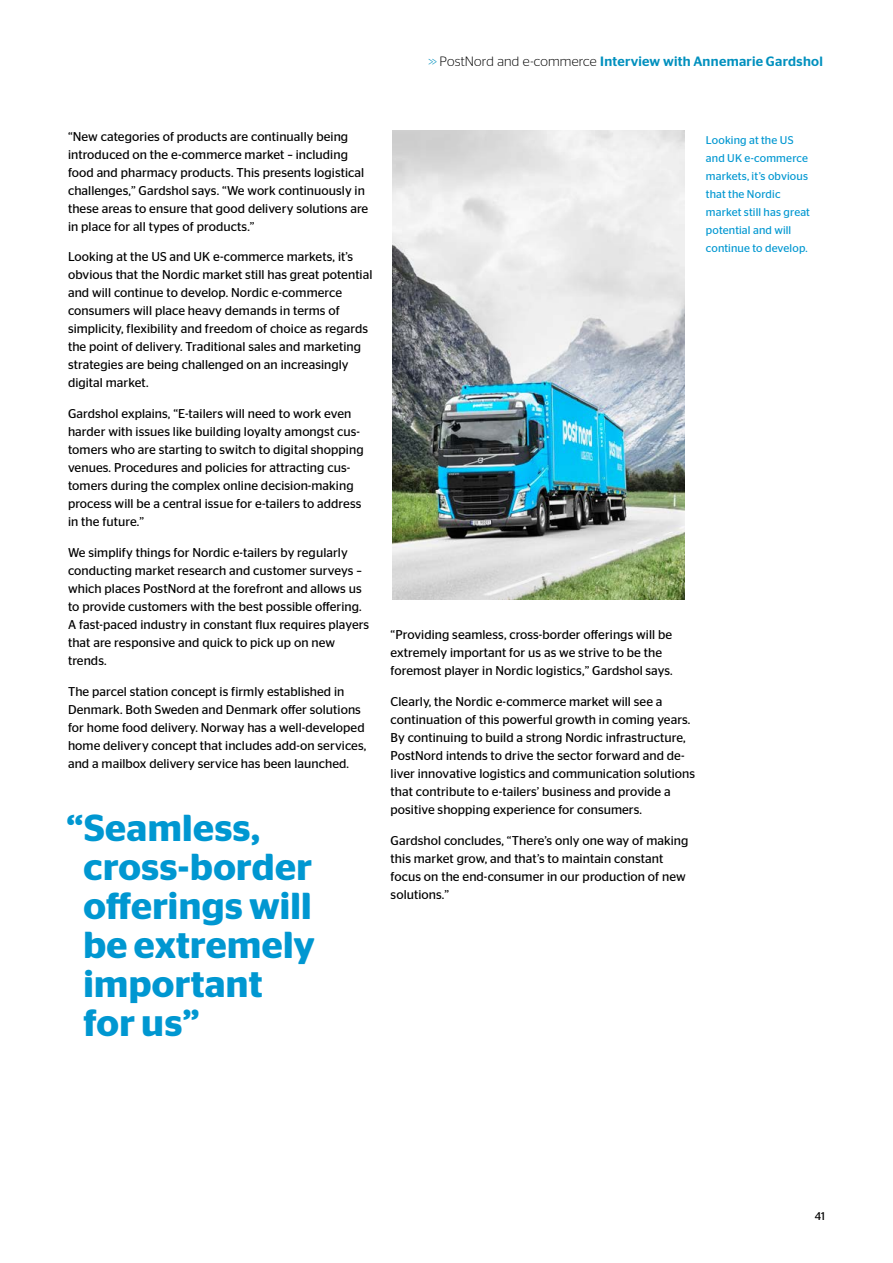
<style>
.page{position:relative;width:893px;height:1263px;background:#fff}
.page>*{position:absolute;margin:0;border:0;box-sizing:border-box;transform-origin:0 0}
.Styckeformat_1{font:600 37.5px/39px "Stag Sans";letter-spacing:.01em;color:#0097d1}
.Svart_vänster{font:500 13.5px "Stag Sans";letter-spacing:.02em;color:#0090be}
.Brödtext{font:12.75px/18px "Stag Sans";letter-spacing:.005em;color:#000}
.Bildtexter{font:11.25px/18px "Stag Sans";letter-spacing:.01em;color:#0097d1}
.t1{font:11.25px "Stag Sans";color:#000}
.s1{font-weight:300;font-size:13.2px}
.s2{font-weight:300;color:#000}
</style>
<div class="page">
<img style="left:392px;top:130px;width:293px;height:470px">
<p class="Svart_vänster" style="left:429px;top:54px;width:396px"><span class="s1">&gt;&gt;</span> <span class="s2">PostNord and e-commerce</span> Interview with Annemarie Gardshol</p>
<p class="Brödtext" style="left:68px;top:127px;width:302px">“New categories of products are continually being introduced on the e-commerce market – including food and pharmacy products. This presents logistical challenges,” Gardshol says. “We work continuously in these areas to ensure that good delivery solutions are in place for all types of products.”</p>
<p class="Brödtext" style="left:68px;top:248px;width:306px">Looking at the US and UK e-commerce markets, it’s obvious that the Nordic market still has great potential and will continue to develop. Nordic e-commerce consumers will place heavy demands in terms of simplicity, flexibility and freedom of choice as regards the point of delivery. Traditional sales and marketing strategies are being challenged on an increasingly digital market.</p>
<p class="Brödtext" style="left:68px;top:405px;width:297px">Gardshol explains, “E-tailers will need to work even harder with issues like building loyalty amongst cus&shy;tomers who are starting to switch to digital shopping venues. Procedures and policies for attracting cus&shy;tomers during the complex online decision-making process will be a central issue for e-tailers to address in the future.”</p>
<p class="Brödtext" style="left:68px;top:543px;width:303px">We simplify things for Nordic e-tailers by regularly conducting market research and customer surveys – which places PostNord at the forefront and allows us to provide customers with the best possible offering.<br>A fast-paced industry in constant flux requires players that are responsive and quick to pick up on new trends.</p>
<p class="Brödtext" style="left:68px;top:682px;width:300px">The parcel station concept is firmly established in Denmark. Both Sweden and Denmark offer solutions for home food delivery. Norway has a well-developed home delivery concept that includes add-on services, and a mailbox delivery service has been launched.</p>
<p class="Styckeformat_1" style="left:83px;top:808px;width:233px;text-indent:-17px">“Seamless, cross-border offerings will be extremely important for us”</p>
<p class="Bildtexter" style="left:706px;top:131px;width:106px">Looking at the US and UK e-commerce markets, it’s obvious that the Nordic market still has great potential and will continue to develop.</p>
<p class="Brödtext" style="left:391px;top:626px;width:284px">“Providing seamless, cross-border offerings will be extremely important for us as we strive to be the foremost player in Nordic logistics,” Gardshol says.</p>
<p class="Brödtext" style="left:391px;top:693px;width:306px">Clearly, the Nordic e-commerce market will see a continuation of this powerful growth in coming years.<br>By continuing to build a strong Nordic infrastructure, PostNord intends to drive the sector forward and de&shy;liver innovative logistics and communication solutions that contribute to e-tailers’ business and provide a positive shopping experience for consumers.</p>
<p class="Brödtext" style="left:391px;top:831px;width:299px">Gardshol concludes, “There’s only one way of making this market grow, and that’s to maintain constant focus on the end-consumer in our production of new solutions.”</p>
<p class="t1" style="left:815px;top:1210px;width:12px">41</p>
</div>
